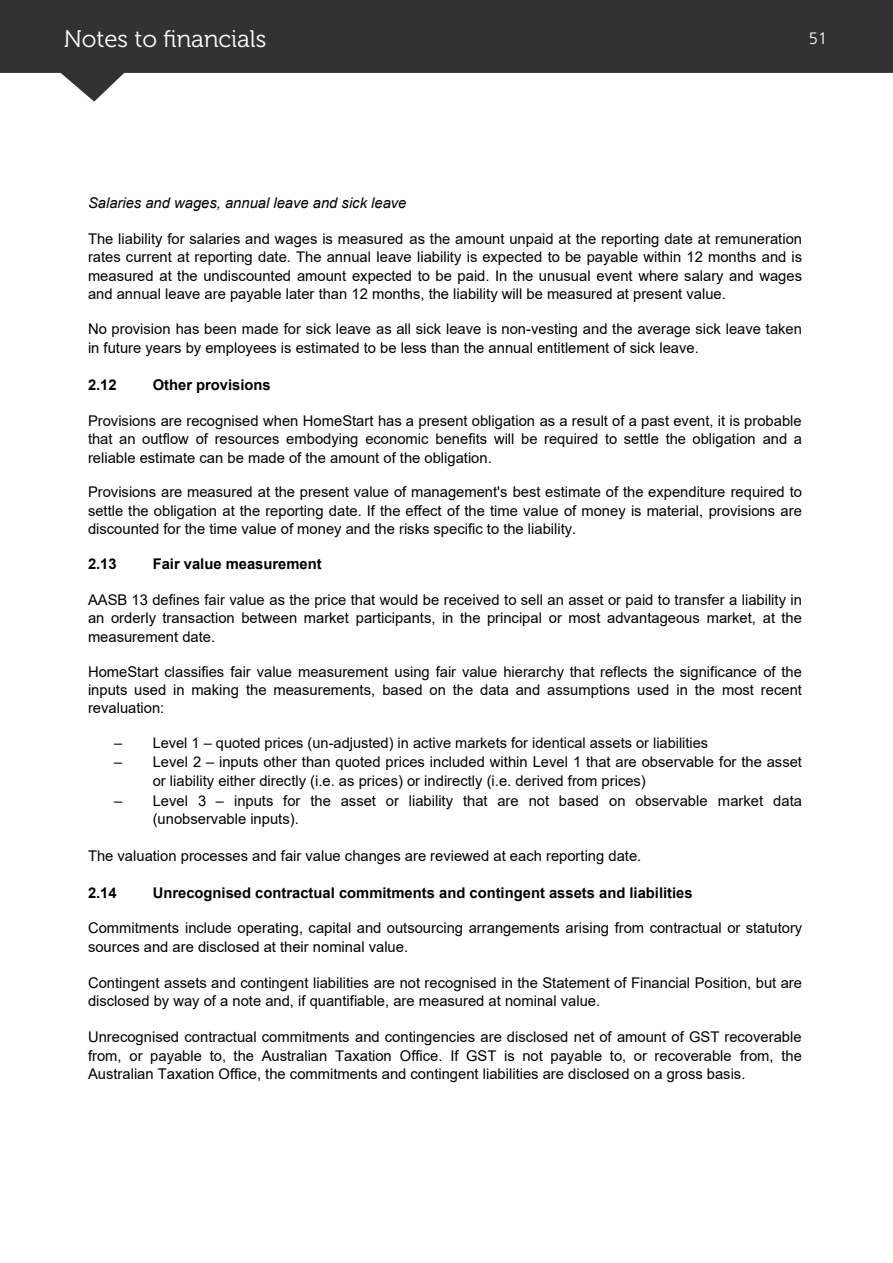
<style>
.page{position:relative;width:893px;height:1263px;background:#fff}
.page>*{position:absolute;margin:0;border:0;box-sizing:border-box;transform-origin:0 0}
.t1{font:24px "Museo 300";color:#fff}
.t2{font:300 16.5px "Frutiger";color:#fff}
.t3{font:14.7px/18.5px "Arial";color:#000;text-align:justify}
.t4{font:700 14.7px "Arial";color:#000}
.t5{font:italic 14.7px "Arial";color:#000}
.t6{font:14.55px/19.2px "Arial";color:#000}
</style>
<div class="page">
<svg style="left:0;top:0;width:893px;height:102px;fill:#333233"></svg>
<h1 class="t1" style="left:64px;top:26px;width:204px">Notes to financials</h1>
<p class="t2" style="left:809px;top:29px;width:20px">51</p>
<p class="t5" style="left:88px;top:193px;width:320px">Salaries and wages, annual leave and sick leave</p>
<p class="t3" style="left:88px;top:229px;width:716px">The liability for salaries and wages is measured as the amount unpaid at the reporting date at remuneration rates current at reporting date. The annual leave liability is expected to be payable within 12 months and is measured at the undiscounted amount expected to be paid. In the unusual event where salary and wages and annual leave are payable later than 12 months, the liability will be measured at present value.</p>
<p class="t3" style="left:88px;top:320px;width:715px">No provision has been made for sick leave as all sick leave is non-vesting and the average sick leave taken in future years by employees is estimated to be less than the annual entitlement of sick leave.</p>
<p class="t4" style="left:153px;top:374px;width:120px">Other provisions</p>
<p class="t3" style="left:88px;top:411px;width:715px">Provisions are recognised when HomeStart has a present obligation as a result of a past event, it is probable that an outflow of resources embodying economic benefits will be required to settle the obligation and a reliable estimate can be made of the amount of the obligation.</p>
<p class="t3" style="left:88px;top:483px;width:716px">Provisions are measured at the present value of management's best estimate of the expenditure required to settle the obligation at the reporting date. If the effect of the time value of money is material, provisions are discounted for the time value of money and the risks specific to the liability.</p>
<p class="t4" style="left:88px;top:374px;width:30px">2.12</p>
<p class="t4" style="left:88px;top:554px;width:30px">2.13</p>
<p class="t4" style="left:153px;top:554px;width:171px">Fair value measurement</p>
<p class="t3" style="left:88px;top:590px;width:715px">AASB 13 defines fair value as the price that would be received to sell an asset or paid to transfer a liability in an orderly transaction between market participants, in the principal or most advantageous market, at the measurement date.</p>
<p class="t3" style="left:88px;top:662px;width:715px">HomeStart classifies fair value measurement using fair value hierarchy that reflects the significance of the inputs used in making the measurements, based on the data and assumptions used in the most recent revaluation:</p>
<p class="t6" style="left:114px;top:733px;width:595px">– Level 1 – quoted prices (un-adjusted) in active markets for identical assets or liabilities –</p>
<p class="t3" style="left:114px;top:791px;width:10px">–</p>
<p class="t3" style="left:153px;top:753px;width:651px">Level 2 – inputs other than quoted prices included within Level 1 that are observable for the asset or liability either directly (i.e. as prices) or indirectly (i.e. derived from prices)</p>
<p class="t3" style="left:153px;top:791px;width:651px">Level 3 – inputs for the asset or liability that are not based on observable market data (unobservable inputs).</p>
<p class="t3" style="left:88px;top:846px;width:555px">The valuation processes and fair value changes are reviewed at each reporting date.</p>
<p class="t4" style="left:153px;top:882px;width:541px">Unrecognised contractual commitments and contingent assets and liabilities</p>
<p class="t4" style="left:88px;top:882px;width:30px">2.14</p>
<p class="t3" style="left:88px;top:919px;width:716px">Commitments include operating, capital and outsourcing arrangements arising from contractual or statutory sources and are disclosed at their nominal value.</p>
<p class="t3" style="left:88px;top:973px;width:715px">Contingent assets and contingent liabilities are not recognised in the Statement of Financial Position, but are disclosed by way of a note and, if quantifiable, are measured at nominal value.</p>
<p class="t3" style="left:88px;top:1027px;width:715px">Unrecognised contractual commitments and contingencies are disclosed net of amount of GST recoverable from, or payable to, the Australian Taxation Office. If GST is not payable to, or recoverable from, the Australian Taxation Office, the commitments and contingent liabilities are disclosed on a gross basis.</p>
</div>
